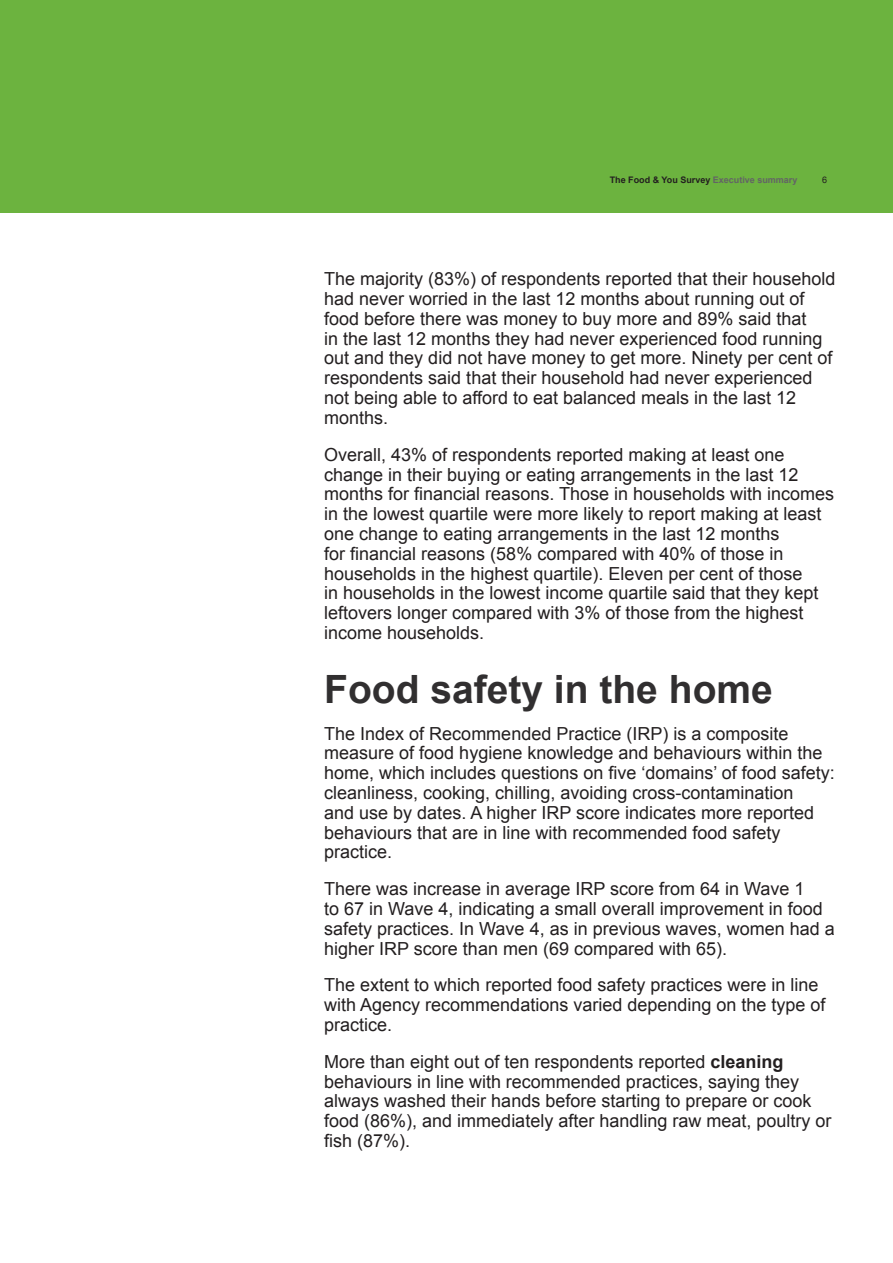
<style>
.page{position:relative;width:893px;height:1263px;background:#fff}
.page>*{position:absolute;margin:0;border:0;box-sizing:border-box;transform-origin:0 0}
.t1{font:700 39px "Arial";color:#312f30}
.Default{font:18px/19.8px "Arial";color:#231f20}
.BSA_Body_Copy{font:18px/19.8px "Arial";color:#231f20}
.Body_Copy{font:18px/19.8px "Arial";color:#231f20}
.t2{font:700 9px "Arial";color:#231f20}
.t3{font:9px "Arial";color:#231f20}
.s1{color:#636366}
.s2{font-weight:700}
</style>
<div class="page">
<div style="left:0;top:0;width:893px;height:213px;background:#6cb33f"></div>
<p class="t2" style="left:610px;top:174px;width:189px">The Food &amp; You Survey <span class="s1">Executive summary</span></p>
<p class="t3" style="left:822px;top:174px;width:7px">6</p>
<p class="BSA_Body_Copy" style="left:324px;top:269px;width:513px">The majority (83%) of respondents reported that their household had never worried in the last 12 months about running out of food before there was money to buy more and 89% said that<br>in the last 12 months they had never experienced food running out and they did not have money to get more. Ninety per cent of respondents said that their household had never experienced not being able to afford to eat balanced meals in the last 12 months.</p>
<p class="Default" style="left:324px;top:445px;width:511px">Overall, 43% of respondents reported making at least one change in their buying or eating arrangements in the last 12 months for financial reasons. Those in households with incomes in the lowest quartile were more likely to report making at least one change to eating arrangements in the last 12 months<br>for financial reasons (58% compared with 40% of those in households in the highest quartile). Eleven per cent of those<br>in households in the lowest income quartile said that they kept leftovers longer compared with 3% of those from the highest income households.</p>
<p class="t1" style="left:324px;top:663px;width:450px">Food safety in the home</p>
<p class="Body_Copy" style="left:324px;top:723px;width:512px">The Index of Recommended Practice (IRP) is a composite measure of food hygiene knowledge and behaviours within the home, which includes questions on five ‘domains’ of food safety: cleanliness, cooking, chilling, avoiding cross-contamination<br>and use by dates. A higher IRP score indicates more reported behaviours that are in line with recommended food safety practice.</p>
<p class="Default" style="left:324px;top:879px;width:512px">There was increase in average IRP score from 64 in Wave 1<br>to 67 in Wave 4, indicating a small overall improvement in food safety practices. In Wave 4, as in previous waves, women had a higher IRP score than men (69 compared with 65).</p>
<p class="Default" style="left:324px;top:975px;width:503px">The extent to which reported food safety practices were in line with Agency recommendations varied depending on the type of practice.</p>
<p class="Default" style="left:324px;top:1052px;width:509px">More than eight out of ten respondents reported <span class="s2">cleaning </span>behaviours in line with recommended practices, saying they always washed their hands before starting to prepare or cook food (86%), and immediately after handling raw meat, poultry or fish (87%).</p>
</div>
